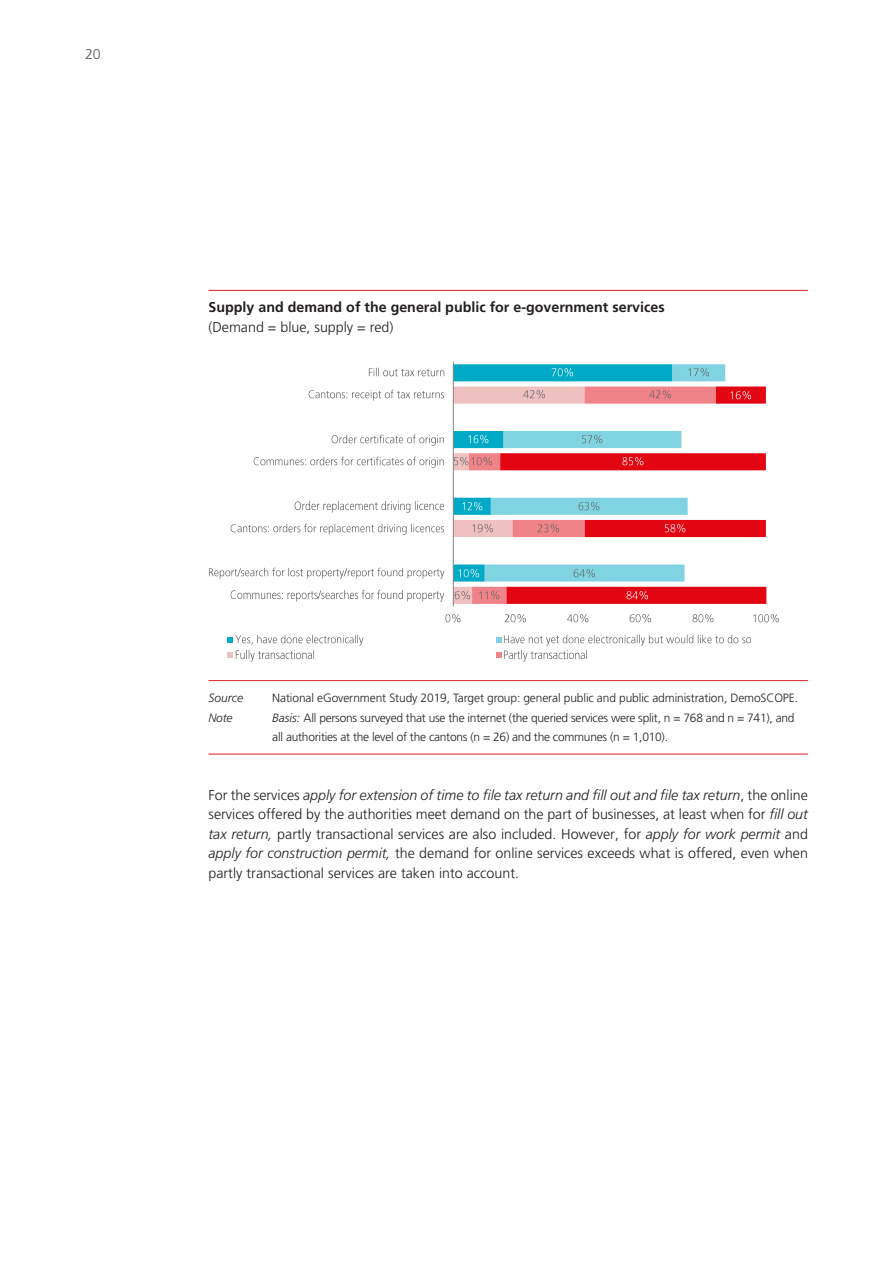
<style>
.page{position:relative;width:893px;height:1263px;background:#fff}
.page>*{position:absolute;margin:0;border:0;box-sizing:border-box;transform-origin:0 0}
.t1{font:300 14.25px/19.5px "Frutiger";color:#231f20;text-align:justify}
.t2{font:700 14.25px/19.5px "Frutiger";color:#231f20}
.t3{font:300 14.25px "Frutiger";color:#57585a}
.t4{font:300 12px/19.5px "Frutiger";letter-spacing:-.02em;color:#231f20}
.t5{font:italic 300 12px "Frutiger";color:#231f20}
.s1{font-weight:300}
.s2{font-style:italic}
</style>
<div class="page">
<hr style="left:209px;top:290px;width:599px;height:1px;background:#e31e25">
<hr style="left:209px;top:680px;width:599px;height:1px;background:#e31e25">
<hr style="left:209px;top:754px;width:599px;height:1px;background:#e31e25">
<svg style="left:485px;top:364px;width:240px;height:18px;background:#22b4cc"></svg>
<svg style="left:454px;top:386px;width:15px;height:218px"></svg>
<svg style="left:469px;top:386px;width:31px;height:218px"></svg>
<svg style="left:500px;top:386px;width:266px;height:218px"></svg>
<hr style="left:453px;top:362px;width:1px;height:244px;background:#808285">
<img style="left:552px;top:367px;width:29px;height:12px">
<img style="left:467px;top:434px;width:30px;height:12px">
<img style="left:461px;top:500px;width:30px;height:12px">
<img style="left:458px;top:567px;width:29px;height:12px">
<img style="left:688px;top:367px;width:29px;height:12px">
<img style="left:581px;top:434px;width:30px;height:12px">
<img style="left:578px;top:500px;width:30px;height:12px">
<img style="left:574px;top:567px;width:29px;height:12px">
<img style="left:524px;top:388px;width:29px;height:12px">
<img style="left:453px;top:456px;width:18px;height:12px">
<img style="left:472px;top:523px;width:29px;height:12px">
<img style="left:455px;top:589px;width:53px;height:12px">
<img style="left:650px;top:388px;width:29px;height:12px">
<img style="left:471px;top:456px;width:29px;height:12px">
<img style="left:538px;top:523px;width:29px;height:12px">
<img style="left:730px;top:389px;width:29px;height:12px">
<img style="left:622px;top:456px;width:30px;height:12px">
<img style="left:664px;top:523px;width:30px;height:12px">
<img style="left:627px;top:589px;width:29px;height:12px">
<img style="left:445px;top:614px;width:16px;height:9px">
<img style="left:505px;top:614px;width:21px;height:9px">
<img style="left:567px;top:614px;width:22px;height:9px">
<img style="left:630px;top:614px;width:21px;height:9px">
<img style="left:692px;top:614px;width:22px;height:9px">
<img style="left:753px;top:614px;width:26px;height:9px">
<img style="left:368px;top:367px;width:77px;height:10px">
<img style="left:309px;top:389px;width:136px;height:12px">
<img style="left:332px;top:434px;width:112px;height:11px">
<img style="left:253px;top:456px;width:191px;height:11px">
<img style="left:295px;top:501px;width:149px;height:11px">
<img style="left:230px;top:523px;width:215px;height:11px">
<img style="left:209px;top:567px;width:236px;height:12px">
<img style="left:230px;top:589px;width:214px;height:12px">
<svg style="left:227px;top:637px;width:6px;height:5px"></svg>
<img style="left:235px;top:634px;width:129px;height:11px">
<svg style="left:496px;top:637px;width:5px;height:5px"></svg>
<img style="left:504px;top:634px;width:248px;height:11px">
<svg style="left:227px;top:652px;width:6px;height:6px"></svg>
<img style="left:235px;top:650px;width:79px;height:11px">
<svg style="left:496px;top:652px;width:5px;height:6px"></svg>
<img style="left:504px;top:650px;width:83px;height:11px">
<p class="t3" style="left:85px;top:46px;width:17px">20</p>
<p class="t2" style="left:209px;top:297px;width:458px">Supply and demand of the general public for e-government services <span class="s1">(Demand = blue, supply = red)</span></p>
<p class="t5" style="left:209px;top:691px;width:36px">Source</p>
<p class="t4" style="left:272px;top:688px;width:527px">National eGovernment Study 2019, Target group: general public and public administration, DemoSCOPE.</p>
<p class="t5" style="left:209px;top:710px;width:25px">Note</p>
<p class="t4" style="left:272px;top:708px;width:524px"><span class="s2">Basis:</span> All persons surveyed that use the internet (the queried services were split, n = 768 and n = 741), and all authorities at the level of the cantons (n = 26) and the communes (n = 1,010).</p>
<p class="t1" style="left:209px;top:785px;width:601px">For the services <span class="s2">apply for extension of time to file tax return and fill out and file tax return</span>, the online services offered by the authorities meet demand on the part of businesses, at least when for <span class="s2">fill out tax return,</span> partly transactional services are also included. However, for <span class="s2">apply for work permit</span> and <span class="s2">apply for construction permit,</span> the demand for online services exceeds what is offered, even when partly transactional services are taken into account.</p>
</div>
